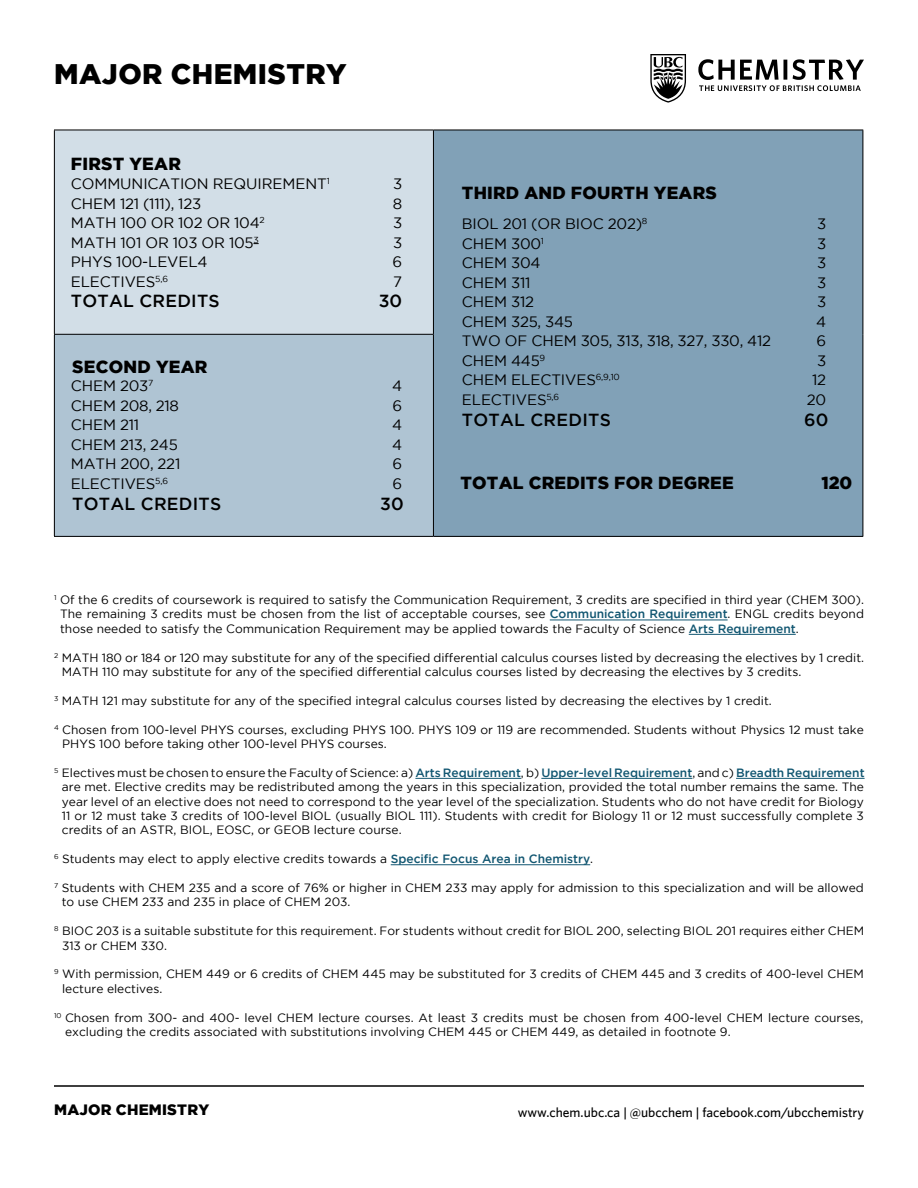
<style>
.page{position:relative;width:918px;height:1188px;background:#fff}
.page>*{position:absolute;margin:0;border:0;box-sizing:border-box;transform-origin:0 0}
.t1{font:900 28.2px "Gotham";letter-spacing:.015em;color:#000}
.t2{font:900 17.55px "Gotham";letter-spacing:.015em;color:#000}
.t3{font:500 17.55px "Gotham";letter-spacing:.015em;color:#000}
.t4{font:15px "Gotham";letter-spacing:-.005em;color:#000}
.t5{font:900 15px "Gotham";letter-spacing:.015em;color:#000}
.t6{font:500 13.5px "Whitney";color:#000}
.t7{font:12px/14.4px "Gotham";color:#000}
.t8{font:8.7px "Gotham";color:#000}
.s1{font-size:15px}
.s2{font-weight:500;color:#115671}
</style>
<div class="page">
<hr style="left:550px;top:620px;width:178px;height:1px;background:#115671">
<hr style="left:689px;top:634px;width:107px;height:1px;background:#115671">
<hr style="left:415px;top:778px;width:106px;height:1px;background:#115671">
<hr style="left:541px;top:778px;width:151px;height:1px;background:#115671">
<hr style="left:736px;top:778px;width:129px;height:1px;background:#115671">
<hr style="left:391px;top:864px;width:199px;height:1px;background:#115671">
<div style="left:54px;top:130px;width:379px;height:204px;background:#d2dee7"></div>
<div style="left:433px;top:130px;width:430px;height:406px;background:#81a1b7"></div>
<div style="left:54px;top:334px;width:379px;height:202px;background:#afc4d3"></div>
<hr style="left:54px;top:130px;width:379px;height:1px;background:#000">
<hr style="left:54px;top:130px;width:1px;height:204px;background:#000">
<hr style="left:433px;top:130px;width:430px;height:1px;background:#000">
<hr style="left:433px;top:130px;width:1px;height:204px;background:#000">
<hr style="left:863px;top:130px;width:1px;height:204px;background:#000">
<hr style="left:863px;top:334px;width:1px;height:202px;background:#000">
<hr style="left:433px;top:536px;width:430px;height:1px;background:#000">
<hr style="left:54px;top:334px;width:380px;height:1px;background:#000">
<hr style="left:54px;top:335px;width:1px;height:201px;background:#000">
<hr style="left:433px;top:335px;width:1px;height:201px;background:#000">
<hr style="left:54px;top:536px;width:379px;height:1px;background:#000">
<svg style="left:698px;top:59px;width:166px;height:32px"></svg>
<svg style="left:650px;top:54px;width:36px;height:49px"></svg>
<hr style="left:54px;top:1085px;width:810px;height:2px;background:#000">
<h1 class="t1" style="left:54px;top:58px;width:294px">MAJOR CHEMISTRY</h1>
<h2 class="t2" style="left:71px;top:153px;width:112px">FIRST YEAR</h2>
<p class="t4" style="left:71px;top:175px;width:25px">Comm</p>
<p class="t4" style="left:120px;top:175px;width:22px">unication</p>
<p class="t4" style="left:213px;top:175px;width:56px">Requirement</p>
<p class="t8" style="left:327px;top:176px;width:5px">1</p>
<p class="t4" style="left:393px;top:175px;width:11px">3</p>
<p class="t4" style="left:71px;top:195px;width:132px">CHEM 121 (111), 123</p>
<p class="t4" style="left:393px;top:195px;width:11px">8</p>
<p class="t4" style="left:71px;top:214px;width:195px">MATH 100 or 102 or 104<sup>2</sup></p>
<p class="t4" style="left:393px;top:214px;width:11px">3</p>
<p class="t4" style="left:71px;top:234px;width:190px">MATH 101 or 103 or 105<sup>3</sup></p>
<p class="t4" style="left:393px;top:234px;width:11px">3</p>
<p class="t4" style="left:71px;top:253px;width:138px">PHYS 100-level4</p>
<p class="t4" style="left:393px;top:253px;width:11px">6</p>
<p class="t4" style="left:71px;top:273px;width:20px">Electi</p>
<p class="t4" style="left:125px;top:273px;width:45px">ves<sup>5,6</sup></p>
<p class="t4" style="left:393px;top:273px;width:10px">7</p>
<h2 class="t3" style="left:71px;top:291px;width:151px">Total Credits</h2>
<h2 class="t3" style="left:379px;top:291px;width:25px">30</h2>
<h2 class="t2" style="left:72px;top:357px;width:137px">SECOND YEAR</h2>
<p class="t4" style="left:71px;top:378px;width:84px">CHEM 203<sup>7</sup></p>
<p class="t4" style="left:392px;top:378px;width:12px">4</p>
<p class="t4" style="left:71px;top:397px;width:110px">CHEM 208, 218</p>
<p class="t4" style="left:392px;top:397px;width:11px">6</p>
<p class="t4" style="left:71px;top:417px;width:70px">CHEM 211</p>
<p class="t4" style="left:392px;top:417px;width:12px">4</p>
<p class="t4" style="left:71px;top:436px;width:109px">CHEM 213, 245</p>
<p class="t4" style="left:392px;top:436px;width:12px">4</p>
<p class="t4" style="left:71px;top:456px;width:111px">MATH 200, 221</p>
<p class="t4" style="left:392px;top:456px;width:11px">6</p>
<p class="t4" style="left:71px;top:475px;width:20px">Electi</p>
<p class="t4" style="left:125px;top:475px;width:45px">ves<sup>5,6</sup></p>
<p class="t4" style="left:392px;top:475px;width:11px">6</p>
<h2 class="t3" style="left:72px;top:493px;width:151px">Total Credits</h2>
<h2 class="t3" style="left:380px;top:493px;width:25px">30</h2>
<h2 class="t2" style="left:462px;top:183px;width:257px">THIRD AND FOURTH YEARS</h2>
<p class="t4" style="left:462px;top:216px;width:187px">BIOL 201 (or BIOC 202)<sup>8</sup></p>
<p class="t4" style="left:817px;top:216px;width:11px">3</p>
<p class="t4" style="left:462px;top:235px;width:84px">CHEM 300<sup>1</sup></p>
<p class="t4" style="left:817px;top:235px;width:11px">3</p>
<p class="t4" style="left:462px;top:255px;width:80px">CHEM 304</p>
<p class="t4" style="left:817px;top:255px;width:11px">3</p>
<p class="t4" style="left:462px;top:274px;width:70px">CHEM 311</p>
<p class="t4" style="left:817px;top:274px;width:11px">3</p>
<p class="t4" style="left:462px;top:294px;width:74px">CHEM 312</p>
<p class="t4" style="left:817px;top:294px;width:11px">3</p>
<p class="t4" style="left:462px;top:313px;width:113px">CHEM 325, 345</p>
<p class="t4" style="left:816px;top:313px;width:12px">4</p>
<p class="t4" style="left:462px;top:333px;width:25px">Two</p>
<p class="t4" style="left:505px;top:333px;width:268px">of CHEM 305, 313, 318, 327, 330, 412</p>
<p class="t4" style="left:817px;top:333px;width:11px">6</p>
<p class="t4" style="left:462px;top:352px;width:85px">CHEM 445<sup>9</sup></p>
<p class="t4" style="left:817px;top:352px;width:11px">3</p>
<p class="t4" style="left:462px;top:372px;width:69px">CHEM Electi</p>
<p class="t8" style="left:565px;top:372px;width:56px"><span class="s1">ves</span>6,9,10</p>
<p class="t4" style="left:812px;top:372px;width:16px">12</p>
<p class="t4" style="left:462px;top:391px;width:20px">Electi</p>
<p class="t4" style="left:516px;top:391px;width:45px">ves<sup>5,6</sup></p>
<p class="t4" style="left:807px;top:391px;width:21px">20</p>
<h2 class="t3" style="left:462px;top:410px;width:151px">Total Credits</h2>
<h2 class="t3" style="left:804px;top:410px;width:26px">60</h2>
<h2 class="t2" style="left:460px;top:473px;width:275px">TOTAL CREDITS FOR DEGREE</h2>
<h2 class="t2" style="left:821px;top:473px;width:33px">120</h2>
<p class="t7" style="left:60px;top:592px;width:805px;text-align:justify;text-indent:-6px"><sup>1</sup> Of the 6 credits of coursework is required to satisfy the Communication Requirement, 3 credits are specified in third year (CHEM 300).<br>The remaining 3 credits must be chosen from the list of acceptable courses, see <span class="s2">Communication Requirement</span>. ENGL credits beyond those needed to satisfy the Communication Requirement may be applied towards the Faculty of Science <span class="s2">Arts Requirement</span>.</p>
<p class="t7" style="left:62px;top:650px;width:804px;text-indent:-8px"><sup>2</sup> MATH 180 or 184 or 120 may substitute for any of the specified differential calculus courses listed by decreasing the electives by 1 credit.<br>MATH 110 may substitute for any of the specified differential calculus courses listed by decreasing the electives by 3 credits.</p>
<p class="t7" style="left:54px;top:693px;width:719px"><sup>3</sup> MATH 121 may substitute for any of the specified integral calculus courses listed by decreasing the electives by 1 credit.</p>
<p class="t7" style="left:62px;top:722px;width:803px;text-indent:-8px"><sup>4</sup> Chosen from 100-level PHYS courses, excluding PHYS 100. PHYS 109 or 119 are recommended. Students without Physics 12 must take<br>PHYS 100 before taking other 100-level PHYS courses.</p>
<p class="t7" style="left:62px;top:765px;width:804px;text-align:justify;text-indent:-8px"><sup>5</sup> Electives must be chosen to ensure the Faculty of Science: a) <span class="s2">Arts Requirement</span>, b) <span class="s2">Upper-level Requirement</span>, and c) <span class="s2">Breadth Requirement </span>are met. Elective credits may be redistributed among the years in this specialization, provided the total number remains the same. The year level of an elective does not need to correspond to the year level of the specialization. Students who do not have credit for Biology 11 or 12 must take 3 credits of 100-level BIOL (usually BIOL 111). Students with credit for Biology 11 or 12 must successfully complete 3 credits of an ASTR, BIOL, EOSC, or GEOB lecture course.</p>
<p class="t7" style="left:54px;top:852px;width:541px"><sup>6</sup> Students may elect to apply elective credits towards a <span class="s2">Specific Focus Area in Chemistry</span>.</p>
<p class="t7" style="left:62px;top:880px;width:804px;text-indent:-8px"><sup>7</sup> Students with CHEM 235 and a score of 76% or higher in CHEM 233 may apply for admission to this specialization and will be allowed to use CHEM 233 and 235 in place of CHEM 203.</p>
<p class="t7" style="left:62px;top:924px;width:804px;text-indent:-8px"><sup>8</sup> BIOC 203 is a suitable substitute for this requirement. For students without credit for BIOL 200, selecting BIOL 201 requires either CHEM<br>313 or CHEM 330.</p>
<p class="t7" style="left:62px;top:967px;width:803px;text-indent:-8px"><sup>9</sup> With permission, CHEM 449 or 6 credits of CHEM 445 may be substituted for 3 credits of CHEM 445 and 3 credits of 400-level CHEM lecture electives.</p>
<p class="t7" style="left:65px;top:1010px;width:800px;text-indent:-11px"><sup>10</sup> Chosen from 300- and 400- level CHEM lecture courses. At least 3 credits must be chosen from 400-level CHEM lecture courses, excluding the credits associated with substitutions involving CHEM 445 or CHEM 449, as detailed in footnote 9.</p>
<p class="t5" style="left:54px;top:1101px;width:157px">MAJOR CHEMISTRY</p>
<p class="t6" style="left:518px;top:1104px;width:348px">www.chem.ubc.ca | @ubcchem | facebook.com/ubcchemistry</p>
</div>
